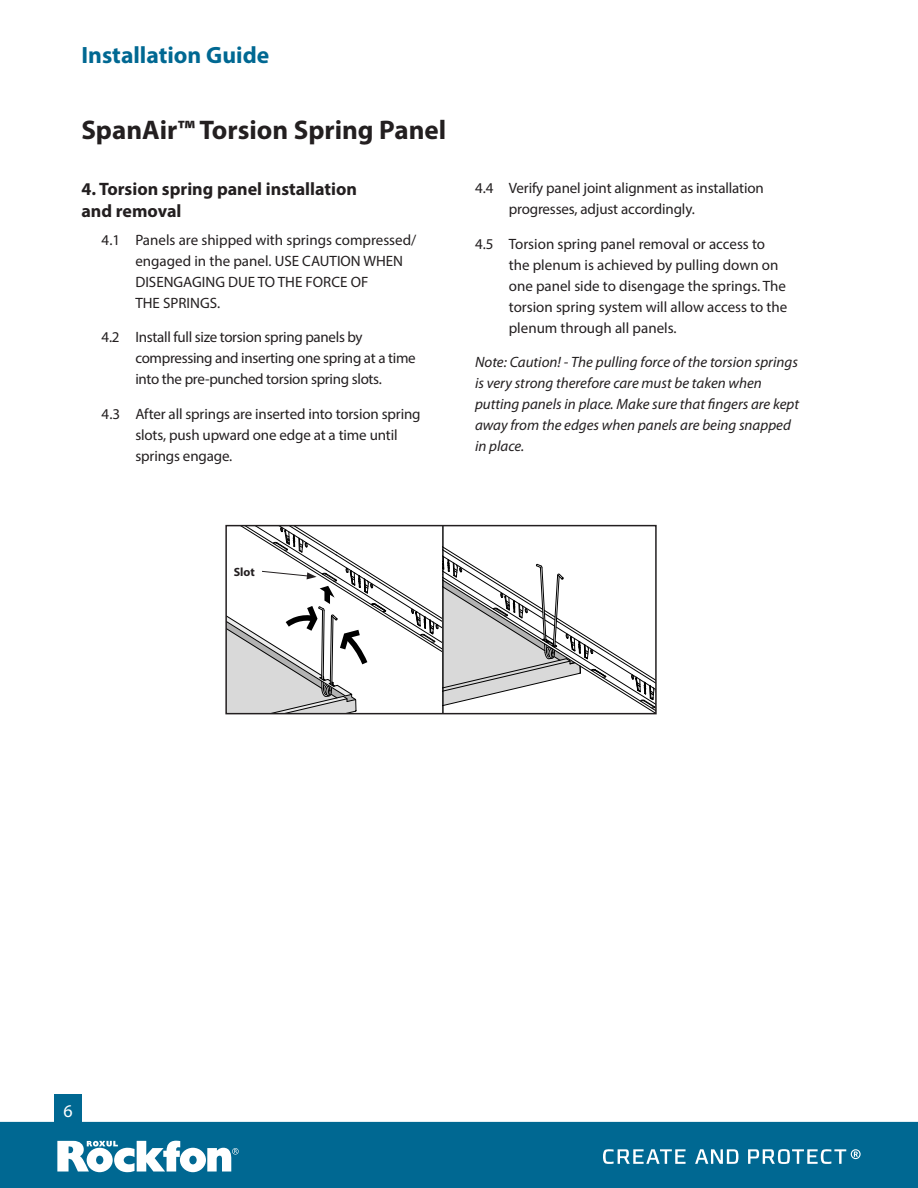
<style>
.page{position:relative;width:918px;height:1188px;background:#fff}
.page>*{position:absolute;margin:0;border:0;box-sizing:border-box;transform-origin:0 0}
.t1{font:700 27px "Myriad Pro";color:#231f20}
.t2{font:700 23.7px "Myriad Pro";color:#006892}
.t3{font:700 18px/21.6px "Myriad Pro";color:#231f20}
.t4{font:18px "Myriad Pro";color:#fff}
.t5{font:15px/21px "Myriad Pro";letter-spacing:-.01em;color:#231f20}
.t6{font:italic 15px/21px "Myriad Pro";color:#231f20}
.t7{font:700 12px "Myriad Pro";color:#231f20}
</style>
<div class="page">
<svg style="left:226px;top:526px;width:430px;height:188px"></svg>
<div style="left:0;top:1122px;width:918px;height:66px;background:#006892"></div>
<svg style="left:695px;top:1149px;width:43px;height:15px"></svg>
<svg style="left:748px;top:1149px;width:113px;height:15px"></svg>
<svg style="left:603px;top:1149px;width:83px;height:15px"></svg>
<svg style="left:57px;top:1141px;width:182px;height:31px"></svg>
<div style="left:54px;top:1095px;width:28px;height:30px;background:#006892"></div>
<h2 class="t2" style="left:81px;top:40px;width:189px">Installation Guide</h2>
<h1 class="t1" style="left:81px;top:113px;width:366px">SpanAir™ Torsion Spring Panel</h1>
<p class="t3" style="left:81px;top:178px;width:277px">4. Torsion spring panel installation and removal</p>
<p class="t5" style="left:135px;top:229px;width:282px;text-indent:-34px">4.1 Panels are shipped with springs compressed/ engaged in the panel. USE CAUTION WHEN<br>DISENGAGING DUE TO THE FORCE OF<br>THE SPRINGS.</p>
<p class="t5" style="left:135px;top:326px;width:282px;text-indent:-34px">4.2 Install full size torsion spring panels by compressing and inserting one spring at a time into the pre-punched torsion spring slots.</p>
<p class="t5" style="left:135px;top:403px;width:287px;text-indent:-34px">4.3 After all springs are inserted into torsion spring slots, push upward one edge at a time until springs engage.</p>
<p class="t5" style="left:509px;top:177px;width:257px;text-indent:-34px">4.4 Verify panel joint alignment as installation progresses, adjust accordingly.</p>
<p class="t5" style="left:509px;top:233px;width:280px;text-indent:-34px">4.5 Torsion spring panel removal or access to the plenum is achieved by pulling down on one panel side to disengage the springs. The torsion spring system will allow access to the plenum through all panels.</p>
<p class="t6" style="left:475px;top:352px;width:326px">Note: Caution! - The pulling force of the torsion springs is very strong therefore care must be taken when putting panels in place. Make sure that fingers are kept away from the edges when panels are being snapped in place.</p>
<p class="t7" style="left:234px;top:564px;width:23px">Slot</p>
<p class="t4" style="left:64px;top:1099px;width:11px">6</p>
</div>
